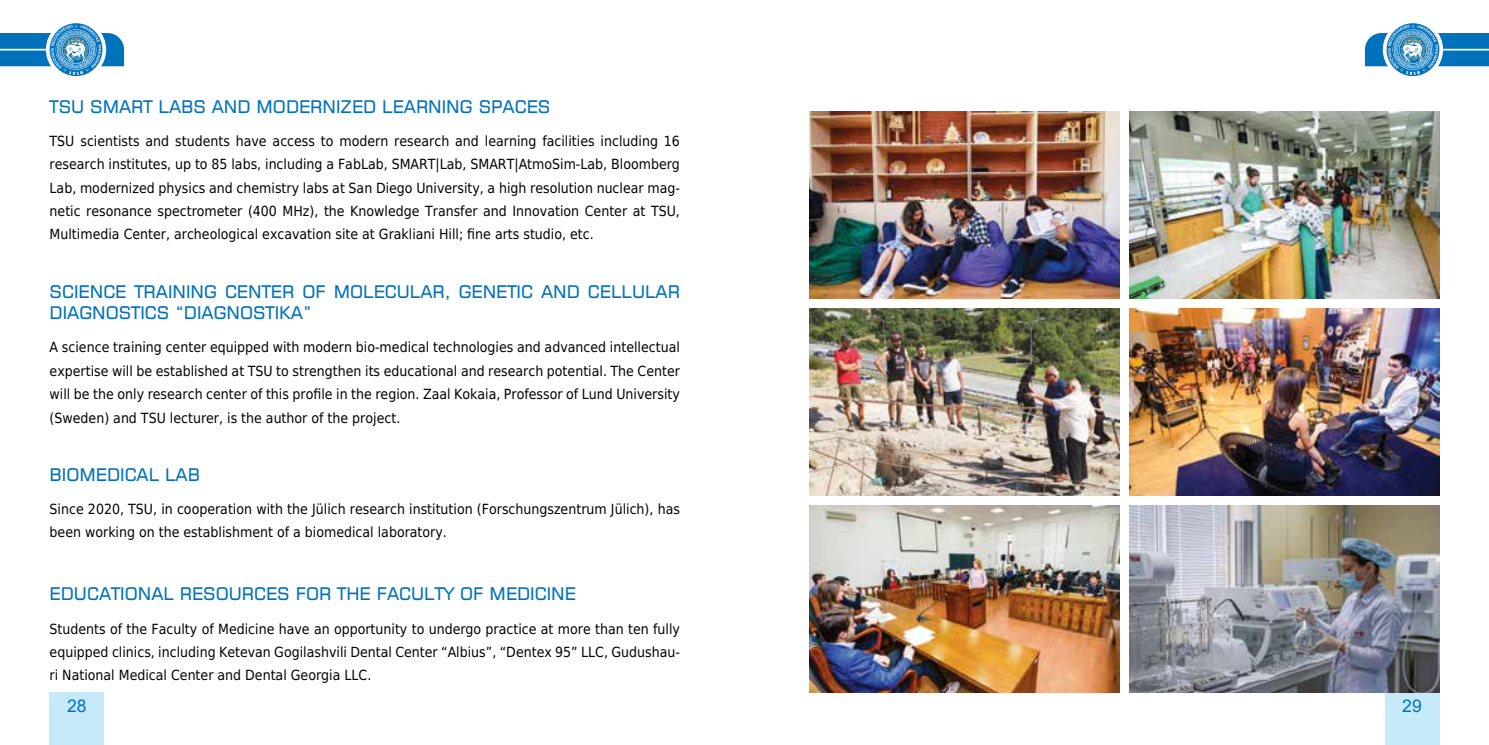
<style>
.page{position:relative;width:1489px;height:745px;background:#fff}
.page>*{position:absolute;margin:0;border:0;box-sizing:border-box;transform-origin:0 0}
.t1{font:17.5px/21.5px "BPG Banner Caps";color:#0072bc}
.t2{font:17.5px "Arial";color:#0072bc}
.t3{font:14px/23.3px "DejaVu Sans Condensed";color:#000;text-align:justify}
</style>
<div class="page">
<div style="left:49px;top:692px;width:55px;height:52px;background:#c7eafb"></div>
<div style="left:1384px;top:692px;width:55px;height:52px;background:#c7eafb"></div>
<svg style="left:0;top:25px;width:124px;height:50px"></svg>
<img style="left:1129px;top:505px;width:310px;height:187px">
<svg style="left:1364px;top:25px;width:124px;height:50px"></svg>
<img style="left:1129px;top:112px;width:310px;height:187px">
<img style="left:1129px;top:308px;width:310px;height:187px">
<img style="left:809px;top:308px;width:310px;height:187px">
<img style="left:809px;top:112px;width:310px;height:187px">
<img style="left:809px;top:505px;width:310px;height:187px">
<p class="t1" style="left:50px;top:97px;width:502px">TSU SMART LABS AND MODERNIZED LEARNING SPACES</p>
<p class="t3" style="left:50px;top:129px;width:632px">TSU scientists and students have access to modern research and learning facilities including 16 research institutes, up to 85 labs, including a FabLab, SMART|Lab, SMART|AtmoSim-Lab, Bloomberg Lab, modernized physics and chemistry labs at San Diego University, a high resolution nuclear mag&shy;netic resonance spectrometer (400 MHz), the Knowledge Transfer and Innovation Center at TSU, Multimedia Center, archeological excavation site at Grakliani Hill; fine arts studio, etc.</p>
<p class="t1" style="left:50px;top:282px;width:631px">SCIENCE TRAINING CENTER OF MOLECULAR, GENETIC AND CELLULAR<br>DIAGNOSTICS “DIAGNOSTIKA”</p>
<p class="t3" style="left:50px;top:335px;width:632px">A science training center equipped with modern bio-medical technologies and advanced intellectual expertise will be established at TSU to strengthen its educational and research potential. The Center will be the only research center of this profile in the region. Zaal Kokaia, Professor of Lund University (Sweden) and TSU lecturer, is the author of the project.</p>
<p class="t1" style="left:50px;top:465px;width:152px">BIOMEDICAL LAB</p>
<p class="t3" style="left:50px;top:496px;width:632px">Since 2020, TSU, in cooperation with the Jülich research institution (Forschungszentrum Jülich), has been working on the establishment of a biomedical laboratory.</p>
<p class="t1" style="left:50px;top:584px;width:528px">EDUCATIONAL RESOURCES FOR THE FACULTY OF MEDICINE</p>
<p class="t3" style="left:50px;top:616px;width:631px">Students of the Faculty of Medicine have an opportunity to undergo practice at more than ten fully equipped clinics, including Ketevan Gogilashvili Dental Center “Albius”, “Dentex 95” LLC, Gudushau&shy;ri National Medical Center and Dental Georgia LLC.</p>
<p class="t2" style="left:67px;top:693px;width:21px">28</p>
<p class="t2" style="left:1402px;top:693px;width:21px">29</p>
</div>
